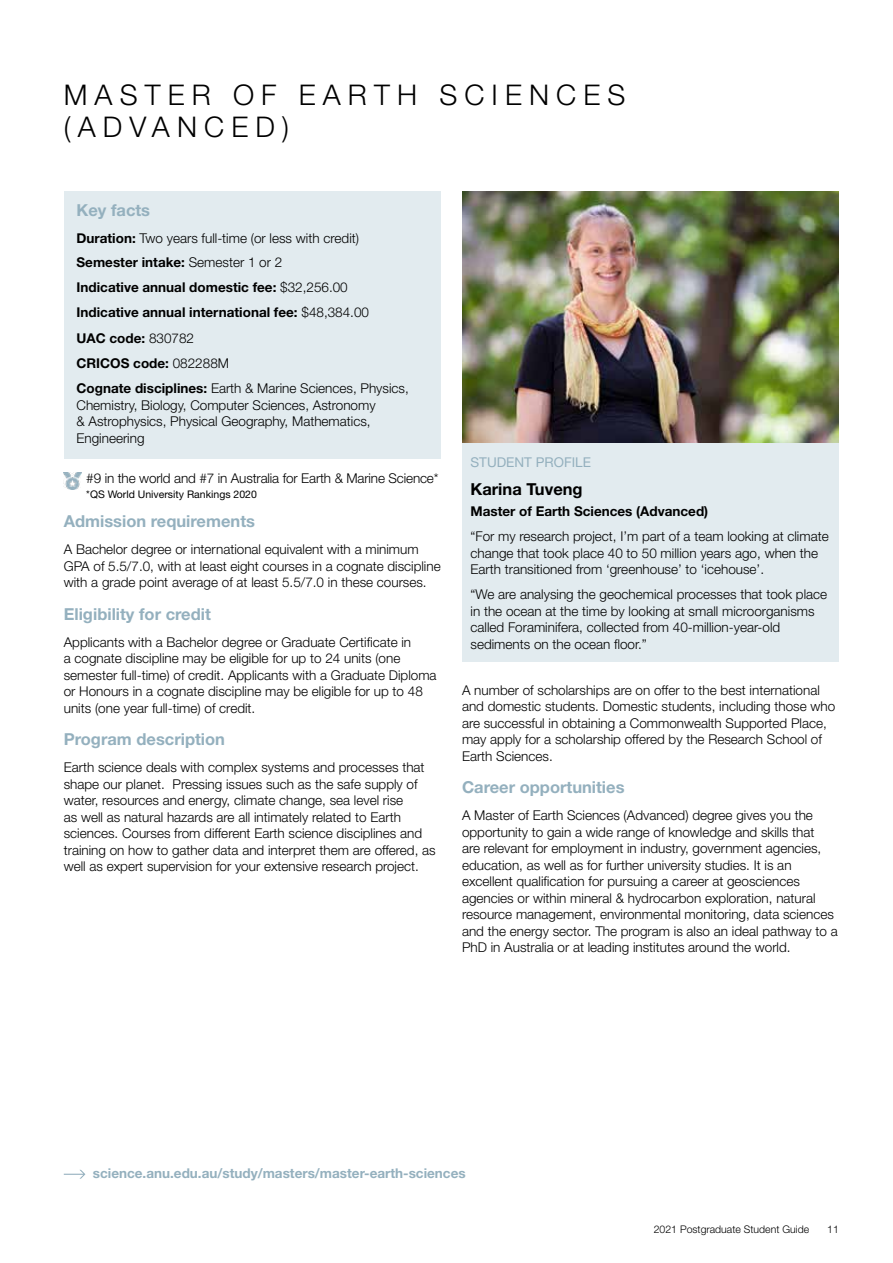
<style>
.page{position:relative;width:893px;height:1263px;background:#fff}
.page>*{position:absolute;margin:0;border:0;box-sizing:border-box;transform-origin:0 0}
.t1{font:300 28.5px/31.5px "Helvetica Neue LT Std";letter-spacing:.25em;color:#000}
.t2{font:700 16.5px "Helvetica Neue LT Std";color:#94b0be}
.t3{font:700 16.5px "Helvetica Neue LT Std";color:#000}
.t4{font:300 13.5px/16.5px "Helvetica Neue LT Std";color:#000}
.t5{font:700 13.5px/25px "Helvetica Neue LT Std";color:#000}
.t6{font:700 13.5px "Helvetica Neue LT Std";color:#94b0be}
.t7{font:13.5px "Helvetica Neue LT Std";color:#94b0be}
.t8{font:300 10.5px "Helvetica Neue LT Std";color:#000}
.t9{font:10.5px "Helvetica Neue LT Std";color:#000}
.s1{font-weight:300}
</style>
<div class="page">
<div style="left:64px;top:191px;width:377px;height:268px;background:#e2ebef"></div>
<div style="left:462px;top:191px;width:377px;height:471px;background:#e2ebef"></div>
<img style="left:462px;top:191px;width:376px;height:251px">
<svg style="left:64px;top:1170px;width:21px;height:9px"></svg>
<img style="left:64px;top:472px;width:17px;height:18px">
<h1 class="t1" style="left:64px;top:79px;width:563px">MASTER OF EARTH SCIENCES (ADVANCED)</h1>
<p class="t2" style="left:77px;top:200px;width:75px">Key facts</p>
<p class="t5" style="left:77px;top:225px;width:334px">Duration: <span class="s1">Two years full-time (or less with credit)<br></span>Semester intake: <span class="s1">Semester 1 or 2<br></span>Indicative annual domestic fee: <span class="s1">$32,256.00<br></span>Indicative annual international fee: <span class="s1">$48,384.00<br></span>UAC code: <span class="s1">830782<br></span>CRICOS code: <span class="s1">082288M<br></span>Cognate disciplines: <span class="s1">Earth &amp; Marine Sciences, Physics,</span></p>
<p class="t4" style="left:77px;top:396px;width:301px">Chemistry, Biology, Computer Sciences, Astronomy &amp; Astrophysics, Physical Geography, Mathematics,<br>Engineering</p>
<p class="t4" style="left:86px;top:469px;width:354px">#9 in the world and #7 in Australia for Earth &amp; Marine Science*</p>
<p class="t9" style="left:86px;top:488px;width:172px">*QS World University Rankings 2020</p>
<p class="t2" style="left:64px;top:511px;width:193px">Admission requirements</p>
<p class="t4" style="left:64px;top:541px;width:378px">A Bachelor degree or international equivalent with a minimum<br>GPA of 5.5/7.0, with at least eight courses in a cognate discipline with a grade point average of at least 5.5/7.0 in these courses.</p>
<p class="t2" style="left:64px;top:603px;width:149px">Eligibility for credit</p>
<p class="t4" style="left:64px;top:633px;width:374px">Applicants with a Bachelor degree or Graduate Certificate in<br>a cognate discipline may be eligible for up to 24 units (one semester full-time) of credit. Applicants with a Graduate Diploma or Honours in a cognate discipline may be eligible for up to 48 units (one year full-time) of credit.</p>
<p class="t2" style="left:64px;top:729px;width:163px">Program description</p>
<p class="t4" style="left:64px;top:759px;width:373px">Earth science deals with complex systems and processes that shape our planet. Pressing issues such as the safe supply of water, resources and energy, climate change, sea level rise<br>as well as natural hazards are all intimately related to Earth sciences. Courses from different Earth science disciplines and training on how to gather data and interpret them are offered, as well as expert supervision for your extensive research project.</p>
<p class="t7" style="left:470px;top:454px;width:122px">STUDENT PROFILE</p>
<p class="t3" style="left:470px;top:479px;width:114px">Karina Tuveng</p>
<p class="t5" style="left:470px;top:498px;width:239px">Master of Earth Sciences (Advanced)</p>
<p class="t4" style="left:470px;top:528px;width:360px">“For my research project, I’m part of a team looking at climate change that took place 40 to 50 million years ago, when the<br>Earth transitioned from ‘greenhouse’ to ‘icehouse’.</p>
<p class="t4" style="left:470px;top:586px;width:358px">“We are analysing the geochemical processes that took place in the ocean at the time by looking at small microorganisms called Foraminifera, collected from 40-million-year-old sediments on the ocean floor.”</p>
<p class="t4" style="left:462px;top:681px;width:375px">A number of scholarships are on offer to the best international and domestic students. Domestic students, including those who are successful in obtaining a Commonwealth Supported Place, may apply for a scholarship offered by the Research School of Earth Sciences.</p>
<p class="t2" style="left:462px;top:777px;width:164px">Career opportunities</p>
<p class="t4" style="left:462px;top:807px;width:377px">A Master of Earth Sciences (Advanced) degree gives you the opportunity to gain a wide range of knowledge and skills that<br>are relevant for employment in industry, government agencies, education, as well as for further university studies. It is an excellent qualification for pursuing a career at geosciences agencies or within mineral &amp; hydrocarbon exploration, natural resource management, environmental monitoring, data sciences and the energy sector. The program is also an ideal pathway to a PhD in Australia or at leading institutes around the world.</p>
<p class="t6" style="left:93px;top:1165px;width:374px">science.anu.edu.au/study/masters/master-earth-sciences</p>
<p class="t8" style="left:654px;top:1223px;width:157px">2021 Postgraduate Student Guide</p>
<p class="t8" style="left:827px;top:1223px;width:13px">11</p>
</div>
